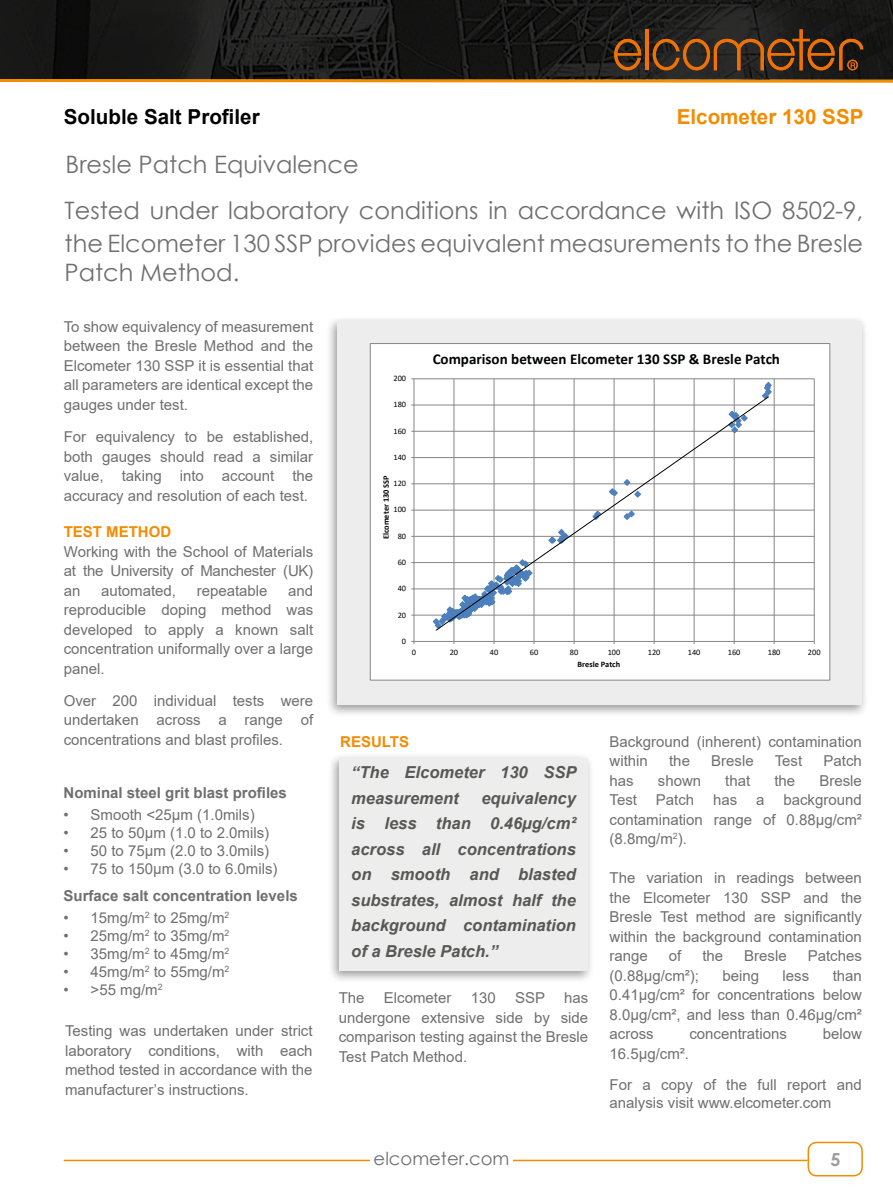
<style>
.page{position:relative;width:893px;height:1191px;background:#fff}
.page>*{position:absolute;margin:0;border:0;box-sizing:border-box;transform-origin:0 0}
.t1{font:24px/45.8px "Century Gothic";color:#706f6f}
.t2{font:700 20.7px "Arial";color:#000}
.t3{font:700 20.7px "Arial";color:#f28c00}
.t4{font:18px "Century Gothic";color:#706f6f}
.t5{font:700 18px "Century Gothic";color:#9d9d9c}
.t6{font:italic 700 16.5px/25.5px "Arial";color:#575756}
.t7{font:15px/19.5px "Arial";color:#706f6f;text-align:justify}
.t8{font:700 15px "Arial";color:#706f6f}
.t9{font:700 15px "Calibri";color:#010203}
.t10{font:700 15px "Arial";color:#f28c00}
.t11{font:8.4px "Calibri";color:#010203}
.t12{font:700 8.4px "Calibri";color:#010203}
</style>
<div class="page">
<div style="left:807px;top:1141px;width:56px;height:35px;border:2px solid #f28c00;border-radius:9px"></div>
<hr style="left:64px;top:1159px;width:743px;height:2px;background:#f28c00">
<div style="left:370px;top:1141px;width:143px;height:48px;background:#fff"></div>
<svg style="left:0;top:0;width:893px;height:77px;background:#191919"></svg>
<hr style="left:645px;top:29px;width:3px;height:41px;background:#ee7203">
<svg style="left:614px;top:39px;width:27px;height:31px"></svg>
<svg style="left:653px;top:29px;width:210px;height:41px;background:#513419"></svg>
<svg style="left:0;top:77px;width:893px;height:6px;background:#a16d27"></svg>
<div style="left:328px;top:752px;width:267px;height:231px;background:#000;opacity:.4"></div>
<div style="left:339px;top:758px;width:249px;height:212px;background:#ededed"></div>
<div style="left:326px;top:315px;width:543px;height:402px;background:#000;opacity:.4"></div>
<div style="left:337px;top:321px;width:525px;height:383px;background:#ededed"></div>
<div style="left:370px;top:343px;width:460px;height:337px;background:#fff"></div>
<hr style="left:814px;top:379px;width:1px;height:262px;background:#868686">
<hr style="left:774px;top:379px;width:1px;height:262px;background:#868686">
<hr style="left:734px;top:379px;width:1px;height:262px;background:#868686">
<hr style="left:694px;top:379px;width:1px;height:262px;background:#868686">
<hr style="left:654px;top:379px;width:1px;height:262px;background:#868686">
<hr style="left:614px;top:379px;width:1px;height:262px;background:#868686">
<hr style="left:574px;top:379px;width:1px;height:262px;background:#868686">
<hr style="left:534px;top:379px;width:1px;height:262px;background:#868686">
<hr style="left:494px;top:379px;width:1px;height:262px;background:#868686">
<hr style="left:454px;top:379px;width:1px;height:262px;background:#868686">
<hr style="left:414px;top:378px;width:400px;height:1px;background:#868686">
<hr style="left:414px;top:405px;width:400px;height:1px;background:#868686">
<hr style="left:414px;top:431px;width:400px;height:1px;background:#868686">
<hr style="left:414px;top:457px;width:400px;height:1px;background:#868686">
<hr style="left:414px;top:483px;width:400px;height:1px;background:#868686">
<hr style="left:414px;top:510px;width:400px;height:1px;background:#868686">
<hr style="left:414px;top:536px;width:400px;height:1px;background:#868686">
<hr style="left:414px;top:562px;width:400px;height:1px;background:#868686">
<hr style="left:414px;top:588px;width:400px;height:1px;background:#868686">
<hr style="left:414px;top:615px;width:400px;height:1px;background:#868686">
<hr style="left:414px;top:641px;width:400px;height:1px;background:#868686">
<hr style="left:414px;top:379px;width:1px;height:262px;background:#868686">
<svg style="left:762px;top:382px;width:10px;height:14px"></svg>
<svg style="left:435px;top:396px;width:334px;height:235px"></svg>
<div style="left:370px;top:343px;width:460px;height:337px;border:1px solid #868686"></div>
<h2 class="t2" style="left:64px;top:103px;width:197px">Soluble Salt Profiler</h2>
<h2 class="t3" style="left:677px;top:103px;width:188px">Elcometer 130 SSP</h2>
<h1 class="t1" style="left:65px;top:141px;width:800px">Bresle Patch Equivalence<br>Tested under laboratory conditions in accordance with ISO 8502-9,</h1>
<h1 class="t1" style="left:65px;top:229px;width:800px;line-height:28.8px">the Elcometer 130 SSP provides equivalent measurements to the Bresle<br>Patch Method.</h1>
<p class="t7" style="left:64px;top:316px;width:251px">To show equivalency of measurement between the Bresle Method and the Elcometer 130 SSP it is essential that all parameters are identical except the gauges under test.</p>
<p class="t7" style="left:64px;top:427px;width:251px">For equivalency to be established, both gauges should read a similar value, taking into account the accuracy and resolution of each test.</p>
<p class="t10" style="left:64px;top:521px;width:109px">TEST METHOD</p>
<p class="t7" style="left:64px;top:541px;width:251px">Working with the School of Materials at the University of Manchester (UK) an</p>
<p class="t9" style="left:433px;top:348px;width:349px">Comparison between Elcometer 130 SSP &amp; Bresle Patch</p>
<p class="t11" style="left:393px;top:372px;width:14px">200</p>
<p class="t11" style="left:393px;top:399px;width:14px">180</p>
<p class="t11" style="left:393px;top:425px;width:14px">160</p>
<p class="t11" style="left:393px;top:451px;width:14px">140</p>
<p class="t12" style="left:380px;top:539px;width:65px;rotate:-90deg">Elcometer 130 SSP</p>
<p class="t11" style="left:393px;top:477px;width:14px">120</p>
<p class="t11" style="left:393px;top:504px;width:14px">100</p>
<p class="t11" style="left:398px;top:530px;width:10px">80</p>
<p class="t11" style="left:398px;top:556px;width:10px">60</p>
<p class="t7" style="left:64px;top:580px;width:251px;text-indent:224px">and reproducible doping method was developed to apply a known salt concentration uniformally over a large panel.</p>
<p class="t7" style="left:64px;top:690px;width:251px">Over 200 individual tests were undertaken across a range of concentrations and blast profiles.</p>
<p class="t7" style="left:101px;top:580px;width:77px">automated,</p>
<p class="t7" style="left:197px;top:580px;width:72px">repeatable</p>
<p class="t11" style="left:398px;top:582px;width:10px">40</p>
<p class="t11" style="left:398px;top:609px;width:10px">20</p>
<p class="t11" style="left:402px;top:635px;width:6px">0</p>
<p class="t11" style="left:412px;top:646px;width:6px">0</p>
<p class="t11" style="left:450px;top:646px;width:10px">20</p>
<p class="t11" style="left:490px;top:646px;width:10px">40</p>
<p class="t11" style="left:530px;top:646px;width:10px">60</p>
<p class="t11" style="left:570px;top:646px;width:10px">80</p>
<p class="t11" style="left:608px;top:646px;width:14px">100</p>
<p class="t11" style="left:648px;top:646px;width:14px">120</p>
<p class="t11" style="left:688px;top:646px;width:14px">140</p>
<p class="t11" style="left:728px;top:646px;width:14px">160</p>
<p class="t11" style="left:768px;top:646px;width:14px">180</p>
<p class="t11" style="left:808px;top:646px;width:14px">200</p>
<p class="t12" style="left:577px;top:658px;width:44px">Bresle Patch</p>
<p class="t7" style="left:610px;top:731px;width:254px">Background (inherent) contamination within</p>
<p class="t10" style="left:340px;top:731px;width:70px">RESULTS</p>
<p class="t6" style="left:351px;top:760px;width:227px">“The Elcometer 130 SSP measurement</p>
<p class="t7" style="left:669px;top:751px;width:22px">the</p>
<p class="t7" style="left:711px;top:751px;width:44px">Bresle</p>
<p class="t7" style="left:775px;top:751px;width:29px">Test</p>
<p class="t7" style="left:823px;top:751px;width:40px">Patch</p>
<p class="t7" style="left:610px;top:770px;width:26px">has</p>
<p class="t7" style="left:658px;top:770px;width:45px">shown</p>
<p class="t7" style="left:725px;top:770px;width:27px">that</p>
<p class="t7" style="left:774px;top:770px;width:22px">the</p>
<p class="t7" style="left:819px;top:770px;width:44px">Bresle</p>
<p class="t7" style="left:610px;top:790px;width:29px">Test</p>
<p class="t7" style="left:656px;top:790px;width:40px">Patch</p>
<p class="t7" style="left:713px;top:790px;width:26px">has</p>
<p class="t7" style="left:756px;top:790px;width:10px">a</p>
<p class="t8" style="left:64px;top:782px;width:225px">Nominal steel grit blast profiles</p>
<p class="t7" style="left:64px;top:805px;width:193px">• Smooth &lt;25µm (1.0mils)</p>
<p class="t7" style="left:64px;top:823px;width:207px">• 25 to 50µm (1.0 to 2.0mils)</p>
<p class="t7" style="left:64px;top:841px;width:207px">• 50 to 75µm (2.0 to 3.0mils)</p>
<p class="t7" style="left:64px;top:859px;width:216px">• 75 to 150µm (3.0 to 6.0mils)</p>
<p class="t8" style="left:64px;top:884px;width:236px">Surface salt concentration levels</p>
<p class="t7" style="left:64px;top:907px;width:167px">• 15mg/m<sup>2</sup> to 25mg/m<sup>2</sup></p>
<p class="t7" style="left:64px;top:925px;width:167px">• 25mg/m<sup>2</sup> to 35mg/m<sup>2</sup></p>
<p class="t7" style="left:64px;top:943px;width:167px">• 35mg/m<sup>2</sup> to 45mg/m<sup>2</sup></p>
<p class="t7" style="left:64px;top:961px;width:167px">• 45mg/m<sup>2</sup> to 55mg/m<sup>2</sup></p>
<p class="t7" style="left:64px;top:979px;width:100px">• &gt;55 mg/m<sup>2</sup></p>
<p class="t7" style="left:339px;top:988px;width:27px">The</p>
<p class="t7" style="left:384px;top:988px;width:69px">Elcometer</p>
<p class="t7" style="left:471px;top:988px;width:27px">130</p>
<p class="t7" style="left:515px;top:988px;width:32px">SSP</p>
<p class="t6" style="left:351px;top:786px;width:226px;text-align:justify;text-indent:130px">equivalency is less than 0.46µg/cm² across all concentrations on smooth and blasted substrates, almost half the background contamination of a Bresle Patch.”</p>
<p class="t7" style="left:610px;top:790px;width:254px;text-indent:174px">background contamination range of 0.88µg/cm² (8.8mg/m<sup>2</sup>).</p>
<p class="t7" style="left:610px;top:868px;width:254px">The variation in readings between the Elcometer 130 SSP and the Bresle Test method are significantly within the background contamination range</p>
<p class="t7" style="left:669px;top:946px;width:14px">of</p>
<p class="t7" style="left:702px;top:946px;width:22px">the</p>
<p class="t7" style="left:744px;top:946px;width:44px">Bresle</p>
<p class="t7" style="left:808px;top:946px;width:56px">Patches</p>
<p class="t7" style="left:610px;top:965px;width:91px">(0.88μg/cm²);</p>
<p class="t7" style="left:722px;top:965px;width:38px">being</p>
<p class="t7" style="left:783px;top:965px;width:28px">less</p>
<p class="t7" style="left:610px;top:965px;width:254px;text-indent:223px">than 0.41μg/cm² for concentrations below 8.0μg/cm², and less than 0.46μg/cm² across</p>
<p class="t7" style="left:339px;top:988px;width:251px;text-indent:225px">has undergone extensive side by side comparison testing against the Bresle Test Patch Method.</p>
<p class="t7" style="left:65px;top:1021px;width:249px">Testing was undertaken under strict laboratory conditions, with each method tested in accordance with the manufacturer’s instructions.</p>
<p class="t7" style="left:689px;top:1024px;width:99px">concentrations</p>
<p class="t7" style="left:823px;top:1024px;width:41px">below</p>
<p class="t7" style="left:610px;top:1038px;width:254px;line-height:30.8px">16.5μg/cm².<br>For a copy of the full report and</p>
<p class="t7" style="left:610px;top:1092px;width:223px">analysis visit www.elcometer.com</p>
<p class="t4" style="left:374px;top:1145px;width:137px">elcometer.com</p>
<p class="t5" style="left:830px;top:1145px;width:12px">5</p>
</div>
